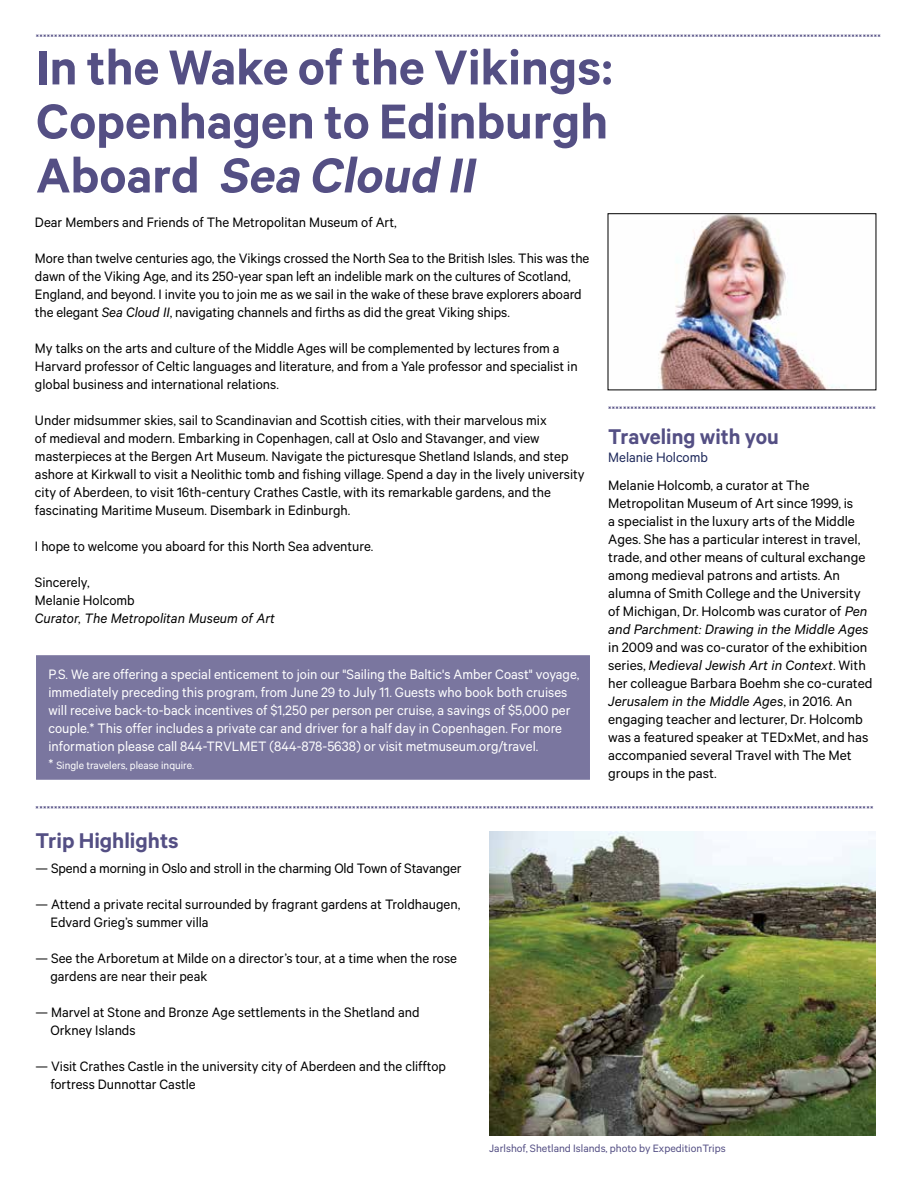
<style>
.page{position:relative;width:912px;height:1188px;background:#fff}
.page>*{position:absolute;margin:0;border:0;box-sizing:border-box;transform-origin:0 0}
.t1{font:600 55.2px/54px "The Met Sans";color:#544f84;text-align:justify}
.t2{font:600 24px "The Met Sans";color:#544f84}
.t3{font:15.3px/18px "The Met Sans";color:#000}
.t4{font:15.3px/18px "The Met Sans";color:#fff}
.t5{font:italic 15.3px "The Met Sans";color:#000}
.t6{font:15.3px "The Met Sans";color:#1e295b}
.t7{font:12px "The Met Sans";color:#544f84}
.t8{font:12px "The Met Sans";color:#fff}
.s1{font-style:italic}
.s2{font-size:15.3px}
</style>
<div class="page">
<div style="left:36px;top:655px;width:554px;height:125px;background:#7a769f;border:2px solid #544f84"></div>
<img style="left:489px;top:832px;width:386px;height:304px">
<img style="left:658px;top:215px;width:176px;height:173px">
<div style="left:607px;top:213px;width:269px;height:177px;border:1px solid #000"></div>
<h1 class="t1" style="left:36px;top:39px;width:578px">In the Wake of the Vikings:<br>Copenhagen to Edinburgh A b o a r d <span class="s1">Sea Cloud II</span></h1>
<p class="t3" style="left:35px;top:213px;width:363px">Dear Members and Friends of The Metropolitan Museum of Art,</p>
<p class="t3" style="left:35px;top:249px;width:555px">More than twelve centuries ago, the Vikings crossed the North Sea to the British Isles. This was the dawn of the Viking Age, and its 250-year span left an indelible mark on the cultures of Scotland, England, and beyond. I invite you to join me as we sail in the wake of these brave explorers aboard the elegant <span class="s1">Sea Cloud II</span>, navigating channels and firths as did the great Viking ships.</p>
<p class="t3" style="left:35px;top:339px;width:544px">My talks on the arts and culture of the Middle Ages will be complemented by lectures from a<br>Harvard professor of Celtic languages and literature, and from a Yale professor and specialist in global business and international relations.</p>
<p class="t3" style="left:35px;top:411px;width:551px">Under midsummer skies, sail to Scandinavian and Scottish cities, with their marvelous mix<br>of medieval and modern. Embarking in Copenhagen, call at Oslo and Stavanger, and view masterpieces at the Bergen Art Museum. Navigate the picturesque Shetland Islands, and step ashore at Kirkwall to visit a Neolithic tomb and fishing village. Spend a day in the lively university city of Aberdeen, to visit 16th-century Crathes Castle, with its remarkable gardens, and the fascinating Maritime Museum. Disembark in Edinburgh.</p>
<p class="t3" style="left:35px;top:537px;width:340px">I hope to welcome you aboard for this North Sea adventure.</p>
<p class="t3" style="left:35px;top:573px;width:101px">Sincerely,<br>Melanie Holcomb</p>
<p class="t5" style="left:35px;top:609px;width:241px">Curator, The Metropolitan Museum of Art</p>
<p class="t4" style="left:48px;top:665px;width:532px">P.S. We are offering a special enticement to join our "Sailing the Baltic's Amber Coast" voyage, immediately preceding this program, from June 29 to July 11. Guests who book both cruises will receive back-to-back incentives of $1,250 per person per cruise, a savings of $5,000 per couple.* This offer includes a private car and driver for a half day in Copenhagen. For more information please call 844-TRVLMET (844-878-5638) or visit metmuseum.org/travel.</p>
<p class="t8" style="left:48px;top:758px;width:147px"><span class="s2">*</span> Single travelers, please inquire.</p>
<h2 class="t2" style="left:608px;top:422px;width:172px">Traveling with you</h2>
<p class="t6" style="left:608px;top:448px;width:101px">Melanie Holcomb</p>
<p class="t3" style="left:608px;top:476px;width:262px">Melanie Holcomb, a curator at The Metropolitan Museum of Art since 1999, is<br>a specialist in the luxury arts of the Middle Ages. She has a particular interest in travel, trade, and other means of cultural exchange among medieval patrons and artists. An alumna of Smith College and the University of Michigan, Dr. Holcomb was curator of <span class="s1">Pen and Parchment: Drawing in the Middle Ages</span></p>
<p class="t3" style="left:608px;top:638px;width:266px">in 2009 and was co-curator of the exhibition series, <span class="s1">Medieval Jewish Art in Context</span>. With her colleague Barbara Boehm she co-curated <span class="s1">Jerusalem in the Middle Ages</span>, in 2016. An engaging teacher and lecturer, Dr. Holcomb was a featured speaker at TEDxMet, and has accompanied several Travel with The Met groups in the past.</p>
<h2 class="t2" style="left:35px;top:826px;width:145px">Trip Highlights</h2>
<p class="t3" style="left:35px;top:859px;width:427px">— Spend a morning in Oslo and stroll in the charming Old Town of Stavanger</p>
<p class="t3" style="left:50px;top:895px;width:411px;text-indent:-15px">— Attend a private recital surrounded by fragrant gardens at Troldhaugen,<br>Edvard Grieg’s summer villa</p>
<p class="t3" style="left:50px;top:949px;width:408px;text-indent:-15px">— See the Arboretum at Milde on a director’s tour, at a time when the rose gardens are near their peak</p>
<p class="t3" style="left:50px;top:1003px;width:370px;text-indent:-15px">— Marvel at Stone and Bronze Age settlements in the Shetland and<br>Orkney Islands</p>
<p class="t3" style="left:50px;top:1057px;width:397px;text-indent:-15px">— Visit Crathes Castle in the university city of Aberdeen and the clifftop fortress Dunnottar Castle</p>
<p class="t7" style="left:489px;top:1141px;width:238px">Jarlshof, Shetland Islands, photo by ExpeditionTrips</p>
</div>
